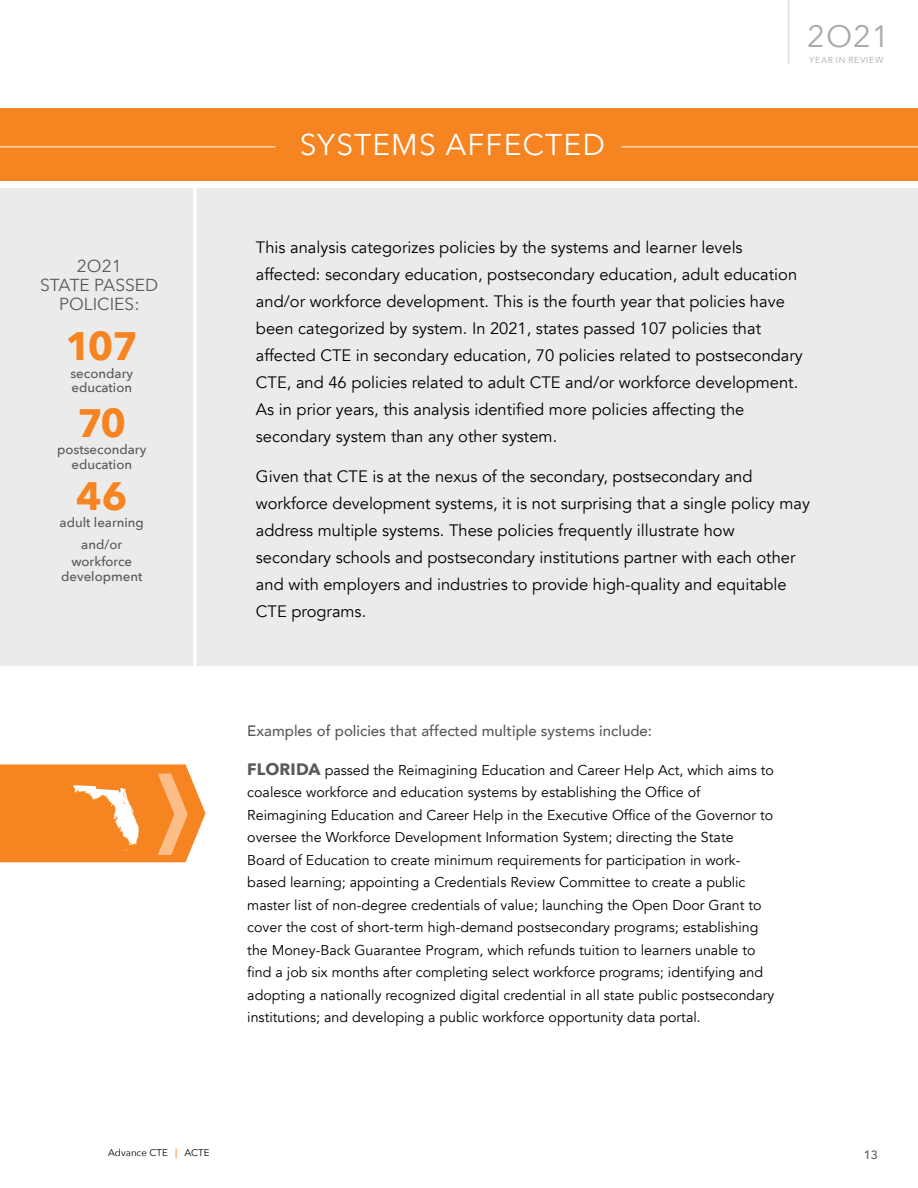
<style>
.page{position:relative;width:918px;height:1188px;background:#fff}
.page>*{position:absolute;margin:0;border:0;box-sizing:border-box;transform-origin:0 0}
.Main_Body{font:700 39.6px "Avenir Next";letter-spacing:-.04em;color:#f58421}
.t1{font:30.9px "Avenir Next";color:#a7a9ac}
.Sub_head{font:30px "Avenir Next";letter-spacing:.04em;color:#fff}
.Main_Body-2{font:17.4px/19px "Avenir Next";color:#58595b;text-align:center}
.Large_Body{font:16.5px/27px "Avenir";color:#000}
.Large_Body-2{font:500 15px "Avenir";color:#58595b}
.Large_Body-3{font:14.25px/22.5px "Avenir";color:#000}
.Main_Body-3{font:500 13.2px/14.5px "Avenir Next";color:#58595b;text-align:center}
.t2{font:500 12px "Avenir Next";color:#58595b}
.t3{font:9.75px "Avenir Next";color:#000}
.t4{font:8.7px "Avenir Next";letter-spacing:.075em;color:#a7a9ac}
.s1{font-family:"Avenir Next";font-weight:700;font-size:16.5px;color:#58595b}
.s2{font-weight:500;color:#f58421}
</style>
<div class="page">
<hr style="left:788px;top:0;width:1px;height:63px;background:#dadbdc">
<div style="left:0;top:188px;width:918px;height:477px;background:#ebebec"></div>
<div style="left:0;top:108px;width:918px;height:72px;background:#f58421"></div>
<hr style="left:0;top:147px;width:275px;height:1px;background:#fff">
<hr style="left:621px;top:147px;width:297px;height:1px;background:#fff">
<svg style="left:0;top:764px;width:206px;height:98px;background:#f6953f"></svg>
<hr style="left:193px;top:186px;width:3px;height:492px;background:#fff">
<p class="Main_Body-2" style="left:40px;top:256px;width:120px">2O21<br>STATE PASSED<br>POLICIES:</p>
<p class="Main_Body" style="left:65px;top:312px;width:74px">107</p>
<p class="Main_Body-3" style="left:70px;top:365px;width:64px;text-align:left">secondary education</p>
<p class="Main_Body" style="left:77px;top:389px;width:50px">70</p>
<p class="Main_Body-3" style="left:57px;top:442px;width:91px">postsecondary education</p>
<p class="Main_Body" style="left:76px;top:461px;width:53px">46</p>
<p class="Main_Body-3" style="left:60px;top:510px;width:86px;line-height:22.5px">adult learning and/or</p>
<p class="Main_Body-3" style="left:61px;top:554px;width:83px">workforce development</p>
<p class="Sub_head" style="left:300px;top:120px;width:307px">SYSTEMS AFFECTED</p>
<h2 class="t1" style="left:807px;top:11px;width:84px">2O21</h2>
<p class="t4" style="left:809px;top:53px;width:76px">YEAR IN REVIEW</p>
<p class="Large_Body" style="left:256px;top:234px;width:548px">This analysis categorizes policies by the systems and learner levels affected: secondary education, postsecondary education, adult education and/or workforce development. This is the fourth year that policies have been categorized by system. In 2021, states passed 107 policies that affected CTE in secondary education, 70 policies related to postsecondary CTE, and 46 policies related to adult CTE and/or workforce development.<br>As in prior years, this analysis identified more policies affecting the secondary system than any other system.</p>
<p class="Large_Body" style="left:256px;top:463px;width:556px">Given that CTE is at the nexus of the secondary, postsecondary and workforce development systems, it is not surprising that a single policy may address multiple systems. These policies frequently illustrate how secondary schools and postsecondary institutions partner with each other and with employers and industries to provide high-quality and equitable CTE programs.</p>
<p class="Large_Body-2" style="left:247px;top:718px;width:406px">Examples of policies that affected multiple systems include:</p>
<p class="Large_Body-3" style="left:247px;top:759px;width:529px"><span class="s1">FLORIDA</span> passed the Reimagining Education and Career Help Act, which aims to coalesce workforce and education systems by establishing the Office of Reimagining Education and Career Help in the Executive Office of the Governor to oversee the Workforce Development Information System; directing the State Board of Education to create minimum requirements for participation in work&shy;based learning; appointing a Credentials Review Committee to create a public master list of non-degree credentials of value; launching the Open Door Grant to cover the cost of short-term high-demand postsecondary programs; establishing the Money-Back Guarantee Program, which refunds tuition to learners unable to find a job six months after completing select workforce programs; identifying and adopting a nationally recognized digital credential in all state public postsecondary institutions; and developing a public workforce opportunity data portal.</p>
<p class="t3" style="left:108px;top:1145px;width:103px">Advance CTE <span class="s2">|</span> ACTE</p>
<p class="t2" style="left:864px;top:1144px;width:16px">13</p>
</div>
